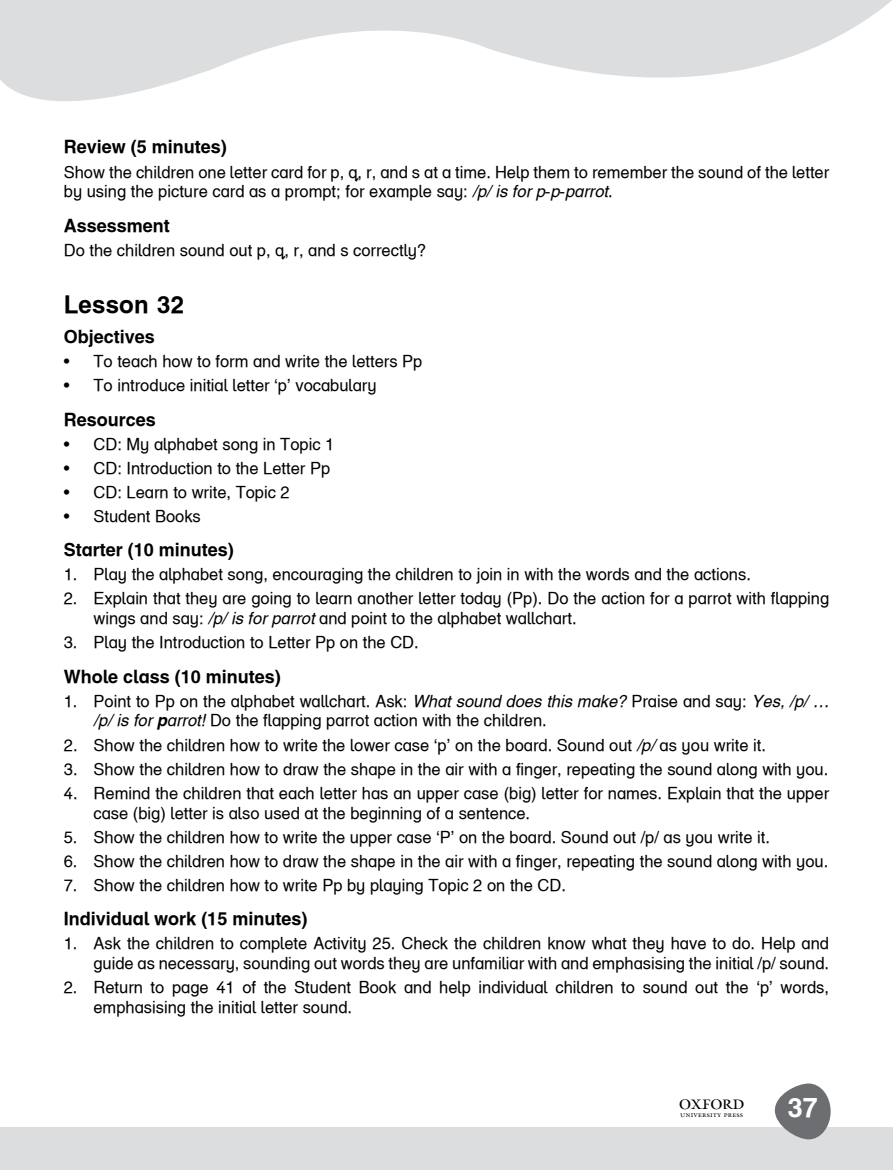
<style>
.page{position:relative;width:893px;height:1170px;background:#fff}
.page>*{position:absolute;margin:0;border:0;box-sizing:border-box;transform-origin:0 0}
.t1{font:27px "Helvetica Infant OUP Bold";color:#fff}
.t2{font:24px "Helvetica Infant OUP Bold";letter-spacing:.01em;color:#000}
.t3{font:22.5px "OUP1";color:#000}
.t4{font:18px "Helvetica Infant OUP Bold";color:#000}
.t5{font:16.5px/19.8px "Helvetica Infant OUP";color:#000}
.s1{font-family:"Helvetica Infant OUP Italic"}
.s2{font-family:"Arial"}
.s3{font-family:"Helvetica Infant OUP Bold";font-style:italic}
</style>
<div class="page">
<div style="left:0;top:1127px;width:893px;height:42px;background:#dcddde"></div>
<svg style="left:775px;top:1083px;width:56px;height:56px"></svg>
<svg style="left:0;top:0;width:892px;height:101px;fill:#dcddde"></svg>
<p class="t4" style="left:64px;top:136px;width:165px">Review (5 minutes)</p>
<p class="t5" style="left:64px;top:162px;width:767px">Show the children one letter card for p, q, r, and s at a time. Help them to remember the sound of the letter by using the picture card as a prompt; for example say: <span class="s1">/p/ is for p</span><span class="s2">-</span><span class="s1">p</span><span class="s2">-</span><span class="s1">parrot</span>.</p>
<p class="t4" style="left:64px;top:214px;width:108px">Assessment</p>
<p class="t5" style="left:64px;top:240px;width:364px">Do the children sound out p, q, r, and s correctly?</p>
<h2 class="t2" style="left:64px;top:290px;width:122px">Lesson 32</h2>
<p class="t4" style="left:64px;top:326px;width:93px">Objectives</p>
<p class="t5" style="left:64px;top:351px;width:360px">• To teach how to form and write the letters Pp</p>
<p class="t5" style="left:64px;top:375px;width:314px">• To introduce initial letter ‘p’ vocabulary</p>
<p class="t4" style="left:64px;top:408px;width:94px">Resources</p>
<p class="t5" style="left:64px;top:434px;width:272px">• CD: My alphabet song in Topic 1</p>
<p class="t5" style="left:64px;top:458px;width:268px">• CD: Introduction to the Letter Pp</p>
<p class="t5" style="left:64px;top:482px;width:228px">• CD: Learn to write, Topic 2</p>
<p class="t5" style="left:64px;top:506px;width:139px">• Student Books</p>
<p class="t4" style="left:64px;top:539px;width:172px">Starter (10 minutes)</p>
<p class="t5" style="left:64px;top:564px;width:689px">1. Play the alphabet song, encouraging the children to join in with the words and the actions.</p>
<p class="t5" style="left:94px;top:588px;width:737px;text-indent:-30px">2. Explain that they are going to learn another letter today (Pp). Do the action for a parrot with flapping wings and say: <span class="s1">/p/ is for parrot</span> and point to the alphabet wallchart.</p>
<p class="t5" style="left:64px;top:632px;width:356px">3. Play the Introduction to Letter Pp on the CD.</p>
<p class="t4" style="left:64px;top:665px;width:219px">Whole class (10 minutes)</p>
<p class="t5" style="left:94px;top:691px;width:737px;text-indent:-30px">1. Point to Pp on the alphabet wallchart. Ask: <span class="s1">What sound does this make?</span> Praise and say: <span class="s1">Yes, /p/ … /p/ is for</span> <span class="s3">p</span><span class="s1">arrot!</span> Do the flapping parrot action with the children.</p>
<p class="t5" style="left:64px;top:734px;width:704px">2. Show the children how to write the lower case ‘p’ on the board. Sound out <span class="s1">/p/</span> as you write it.</p>
<p class="t5" style="left:64px;top:758px;width:766px">3. Show the children how to draw the shape in the air with a finger, repeating the sound along with you.</p>
<p class="t5" style="left:93px;top:782px;width:737px;text-indent:-30px">4. Remind the children that each letter has an upper case (big) letter for names. Explain that the upper case (big) letter is also used at the beginning of a sentence.</p>
<p class="t5" style="left:64px;top:826px;width:708px">5. Show the children how to write the upper case ‘P’ on the board. Sound out /p/ as you write it.</p>
<p class="t5" style="left:64px;top:850px;width:766px">6. Show the children how to draw the shape in the air with a finger, repeating the sound along with you.</p>
<p class="t5" style="left:64px;top:874px;width:504px">7. Show the children how to write Pp by playing Topic 2 on the CD.</p>
<p class="t4" style="left:64px;top:907px;width:245px">Individual work (15 minutes)</p>
<p class="t5" style="left:64px;top:933px;width:767px;text-align:right">1. Ask the children to complete Activity 25. Check the children know what they have to do. Help and guide as necessary, sounding out words they are unfamiliar with and emphasising the initial /p/ sound.</p>
<p class="t5" style="left:93px;top:977px;width:737px;text-indent:-30px">2. Return to page 41 of the Student Book and help individual children to sound out the ‘p’ words, emphasising the initial letter sound.</p>
<h3 class="t3" style="left:680px;top:1095px;width:65px">1</h3>
<h1 class="t1" style="left:788px;top:1091px;width:32px">37</h1>
</div>
